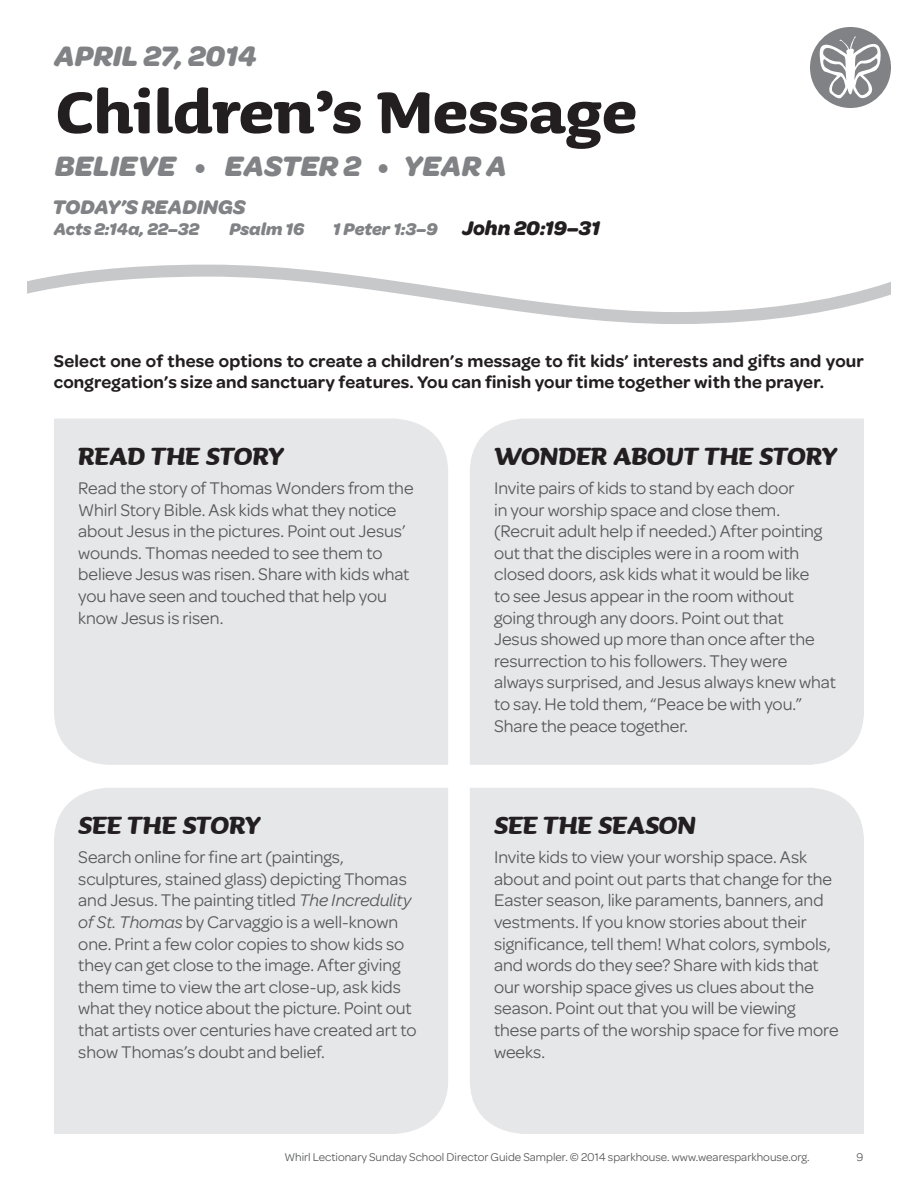
<style>
.page{position:relative;width:918px;height:1188px;background:#fff}
.page>*{position:absolute;margin:0;border:0;box-sizing:border-box;transform-origin:0 0}
.t1{font:700 75px "Sauna";color:#231f20}
.t2{font:italic 700 31.5px "Sauna";letter-spacing:-.005em;color:#231f20}
.t3{font:italic 700 30px "Omnes";color:#808285}
.t4{font:italic 700 21px "Omnes";color:#231f20}
.t5{font:italic 700 21px "Omnes";color:#808285}
.t6{font:18px/21.6px "Omnes";letter-spacing:-.005em;color:#57585a}
.t7{font:600 18px/21.6px "Omnes";letter-spacing:.01em;color:#231f20}
.t8{font:italic 700 18px "Omnes";color:#808285}
.t9{font:12px "Omnes";color:#57585a}
.s1{font-size:18px;color:#808285}
.s2{font-style:italic}
</style>
<div class="page">
<svg style="left:27px;top:265px;width:864px;height:59px"></svg>
<div style="left:470px;top:788px;width:394px;height:346px;background:#e6e7e9"></div>
<div style="left:470px;top:419px;width:394px;height:346px;background:#e6e7e9"></div>
<div style="left:54px;top:788px;width:394px;height:346px;background:#e6e7e9"></div>
<div style="left:54px;top:419px;width:394px;height:346px;background:#e6e7e9"></div>
<div style="left:810px;top:27px;width:81px;height:81px;background:#808285;border-radius:50%"></div>
<svg style="left:820px;top:33px;width:62px;height:67px"></svg>
<h3 class="t3" style="left:54px;top:39px;width:204px">APRIL 27, 2014</h3>
<h1 class="t1" style="left:56px;top:65px;width:582px">Children’s Message</h1>
<h3 class="t3" style="left:55px;top:149px;width:453px">BELIEVE • EASTER 2 • YEAR A</h3>
<p class="t5" style="left:52px;top:195px;width:194px">TODAY’S READINGS</p>
<p class="t8" style="left:54px;top:218px;width:147px">ACTS 2:14A, 22–32</p>
<p class="t8" style="left:229px;top:218px;width:76px">PSALM 16</p>
<p class="t4" style="left:333px;top:216px;width:269px"><span class="s1">1 PETER 1:3–9</span> JOHN 20:19–31</p>
<p class="t7" style="left:54px;top:350px;width:812px">Select one of these options to create a children’s message to fit kids’ interests and gifts and your congregation’s size and sanctuary features. You can finish your time together with the prayer.</p>
<h2 class="t2" style="left:78px;top:436px;width:207px">read the story</h2>
<p class="t6" style="left:78px;top:477px;width:337px">Read the story of Thomas Wonders from the Whirl Story Bible. Ask kids what they notice about Jesus in the pictures. Point out Jesus’ wounds. Thomas needed to see them to believe Jesus was risen. Share with kids what you have seen and touched that help you know Jesus is risen.</p>
<h2 class="t2" style="left:78px;top:805px;width:183px">see the story</h2>
<p class="t6" style="left:78px;top:846px;width:340px">Search online for fine art (paintings, sculptures, stained glass) depicting Thomas and Jesus. The painting titled <span class="s2">The Incredulity of St. Thomas</span> by Carvaggio is a well-known one. Print a few color copies to show kids so they can get close to the image. After giving them time to view the art close-up, ask kids what they notice about the picture. Point out that artists over centuries have created art to show Thomas’s doubt and belief.</p>
<h2 class="t2" style="left:494px;top:436px;width:344px">wonder about the story</h2>
<p class="t6" style="left:494px;top:477px;width:343px">Invite pairs of kids to stand by each door<br>in your worship space and close them. (Recruit adult help if needed.) After pointing out that the disciples were in a room with closed doors, ask kids what it would be like<br>to see Jesus appear in the room without going through any doors. Point out that<br>Jesus showed up more than once after the resurrection to his followers. They were always surprised, and Jesus always knew what to say. He told them, “Peace be with you.” Share the peace together.</p>
<h2 class="t2" style="left:494px;top:805px;width:204px">see the season</h2>
<p class="t6" style="left:494px;top:846px;width:346px">Invite kids to view your worship space. Ask about and point out parts that change for the Easter season, like paraments, banners, and vestments. If you know stories about their significance, tell them! What colors, symbols, and words do they see? Share with kids that our worship space gives us clues about the season. Point out that you will be viewing these parts of the worship space for five more weeks.</p>
<p class="t9" style="left:284px;top:1150px;width:527px">Whirl Lectionary Sunday School Director Guide Sampler. © 2014 sparkhouse. www.wearesparkhouse.org.</p>
<p class="t9" style="left:856px;top:1150px;width:8px">9</p>
</div>
